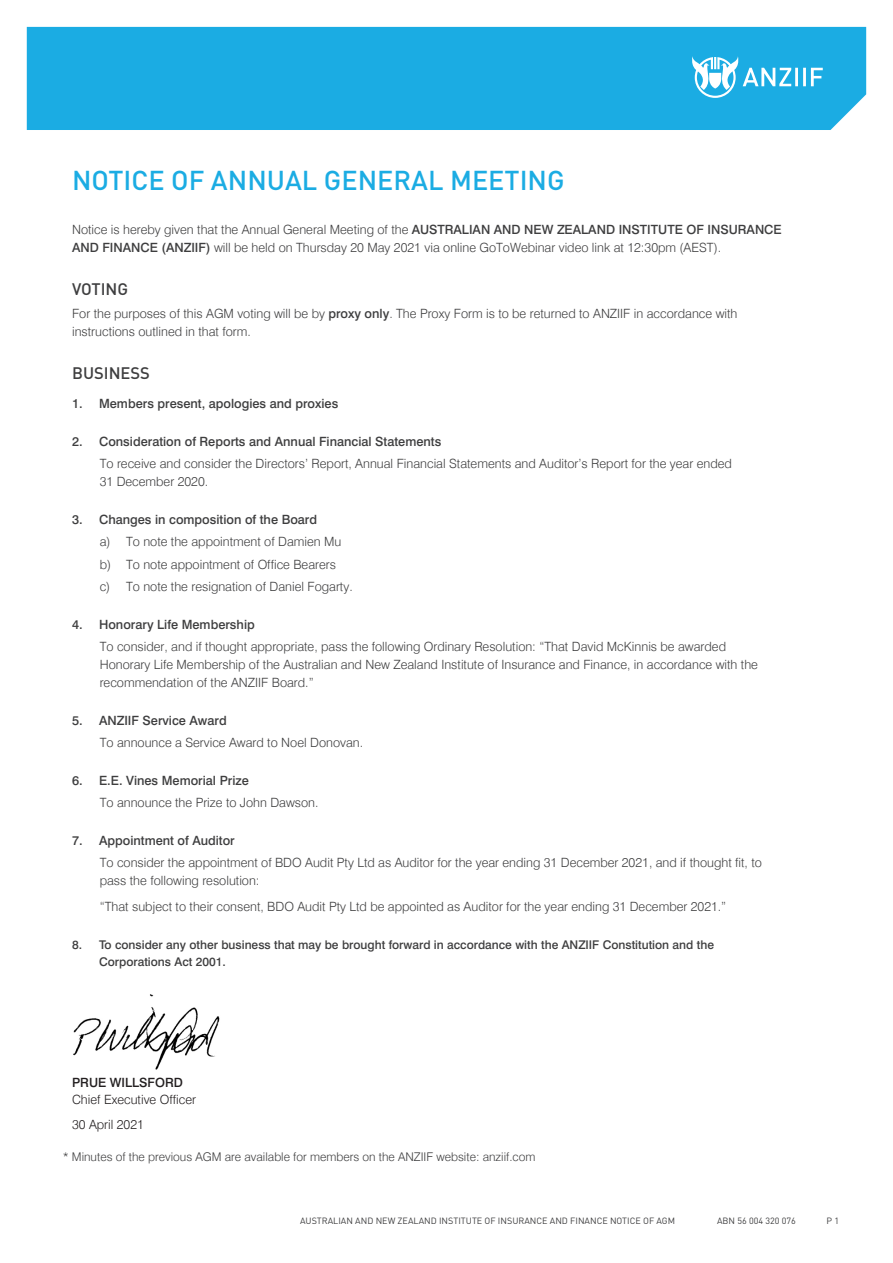
<style>
.page{position:relative;width:893px;height:1263px;background:#fff}
.page>*{position:absolute;margin:0;border:0;box-sizing:border-box;transform-origin:0 0}
.Main_Heading{font:500 27px "DIN";color:#1bace3}
.Sub_Heading{font:500 16.5px "DIN";color:#3e3e3f}
.Item_notes_no_list{font:300 12.75px/18px "Swiss 721 BT";color:#3e3e3f}
.Copy{font:300 12.75px/18px "Swiss 721 BT";color:#3e3e3f}
.t1{font:500 12.75px "Swiss 721 BT";color:#3e3e3f}
.t2{font:300 12.75px "Swiss 721 BT";color:#231f20}
.t3{font:500 12.75px "Swiss 721 BT";color:#231f20}
.t4{font:500 12px/16.5px "Swiss 721 BT";color:#3e3e3f}
.Footnote{font:300 12px "Swiss 721 BT";color:#3e3e3f}
.t5{font:9px "DIN";color:#3e3e3f}
.s1{font-weight:500}
</style>
<div class="page">
<div style="left:27px;top:27px;width:839px;height:103px;background:#1bace3"></div>
<svg style="left:692px;top:56px;width:131px;height:42px"></svg>
<img style="left:73px;top:994px;width:147px;height:76px">
<p class="Main_Heading" style="left:72px;top:163px;width:494px">NOTICE OF ANNUAL GENERAL MEETING</p>
<p class="Copy" style="left:72px;top:220px;width:711px">Notice is hereby given that the Annual General Meeting of the <span class="s1">AUSTRALIAN AND NEW ZEALAND INSTITUTE OF INSURANCE<br>AND FINANCE (ANZIIF)</span> will be held on Thursday 20 May 2021 via online GoToWebinar video link at 12:30pm (AEST).</p>
<p class="Sub_Heading" style="left:72px;top:279px;width:58px">VOTING</p>
<p class="Copy" style="left:72px;top:304px;width:667px">For the purposes of this AGM voting will be by <span class="s1">proxy only</span>. The Proxy Form is to be returned to ANZIIF in accordance with instructions outlined in that form.</p>
<p class="Sub_Heading" style="left:72px;top:363px;width:79px">BUSINESS</p>
<p class="t1" style="left:72px;top:396px;width:268px">1. Members present, apologies and proxies</p>
<p class="t1" style="left:72px;top:434px;width:371px">2. Consideration of Reports and Annual Financial Statements</p>
<p class="Item_notes_no_list" style="left:100px;top:455px;width:634px">To receive and consider the Directors’ Report, Annual Financial Statements and Auditor’s Report for the year ended<br>31 December 2020.</p>
<p class="t1" style="left:72px;top:512px;width:247px">3. Changes in composition of the Board</p>
<p class="Item_notes_no_list" style="left:100px;top:533px;width:243px">a) To note the appointment of Damien Mu</p>
<p class="Item_notes_no_list" style="left:100px;top:555px;width:238px">b) To note appointment of Office Bearers</p>
<p class="Item_notes_no_list" style="left:100px;top:577px;width:255px">c) To note the resignation of Daniel Fogarty.</p>
<p class="t1" style="left:72px;top:616px;width:184px">4. Honorary Life Membership</p>
<p class="Item_notes_no_list" style="left:100px;top:637px;width:660px">To consider, and if thought appropriate, pass the following Ordinary Resolution: “That David McKinnis be awarded<br>Honorary Life Membership of the Australian and New Zealand Institute of Insurance and Finance, in accordance with the recommendation of the ANZIIF Board.”</p>
<p class="t1" style="left:72px;top:712px;width:156px">5. ANZIIF Service Award</p>
<p class="Item_notes_no_list" style="left:100px;top:733px;width:265px">To announce a Service Award to Noel Donovan.</p>
<p class="t1" style="left:72px;top:772px;width:178px">6. E.E. Vines Memorial Prize</p>
<p class="Item_notes_no_list" style="left:100px;top:793px;width:220px">To announce the Prize to John Dawson.</p>
<p class="t1" style="left:72px;top:832px;width:164px">7. Appointment of Auditor</p>
<p class="Item_notes_no_list" style="left:100px;top:853px;width:664px">To consider the appointment of BDO Audit Pty Ltd as Auditor for the year ending 31 December 2021, and if thought fit, to pass the following resolution:</p>
<p class="Item_notes_no_list" style="left:100px;top:898px;width:628px">“That subject to their consent, BDO Audit Pty Ltd be appointed as Auditor for the year ending 31 December 2021.”</p>
<p class="t4" style="left:99px;top:937px;width:616px;text-indent:-27px">8. To consider any other business that may be brought forward in accordance with the ANZIIF Constitution and the<br>Corporations Act 2001.</p>
<p class="t3" style="left:72px;top:1075px;width:112px">PRUE WILLSFORD</p>
<p class="t2" style="left:72px;top:1091px;width:125px">Chief Executive Officer</p>
<p class="t2" style="left:72px;top:1116px;width:73px">30 April 2021</p>
<p class="Footnote" style="left:63px;top:1149px;width:474px">* Minutes of the previous AGM are available for members on the ANZIIF website: anziif.com</p>
<p class="t5" style="left:300px;top:1215px;width:377px">AUSTRALIAN AND NEW ZEALAND INSTITUTE OF INSURANCE AND FINANCE NOTICE OF AGM</p>
<p class="t5" style="left:717px;top:1215px;width:80px">ABN 56 004 320 076</p>
<p class="t5" style="left:826px;top:1215px;width:14px">P1</p>
</div>
